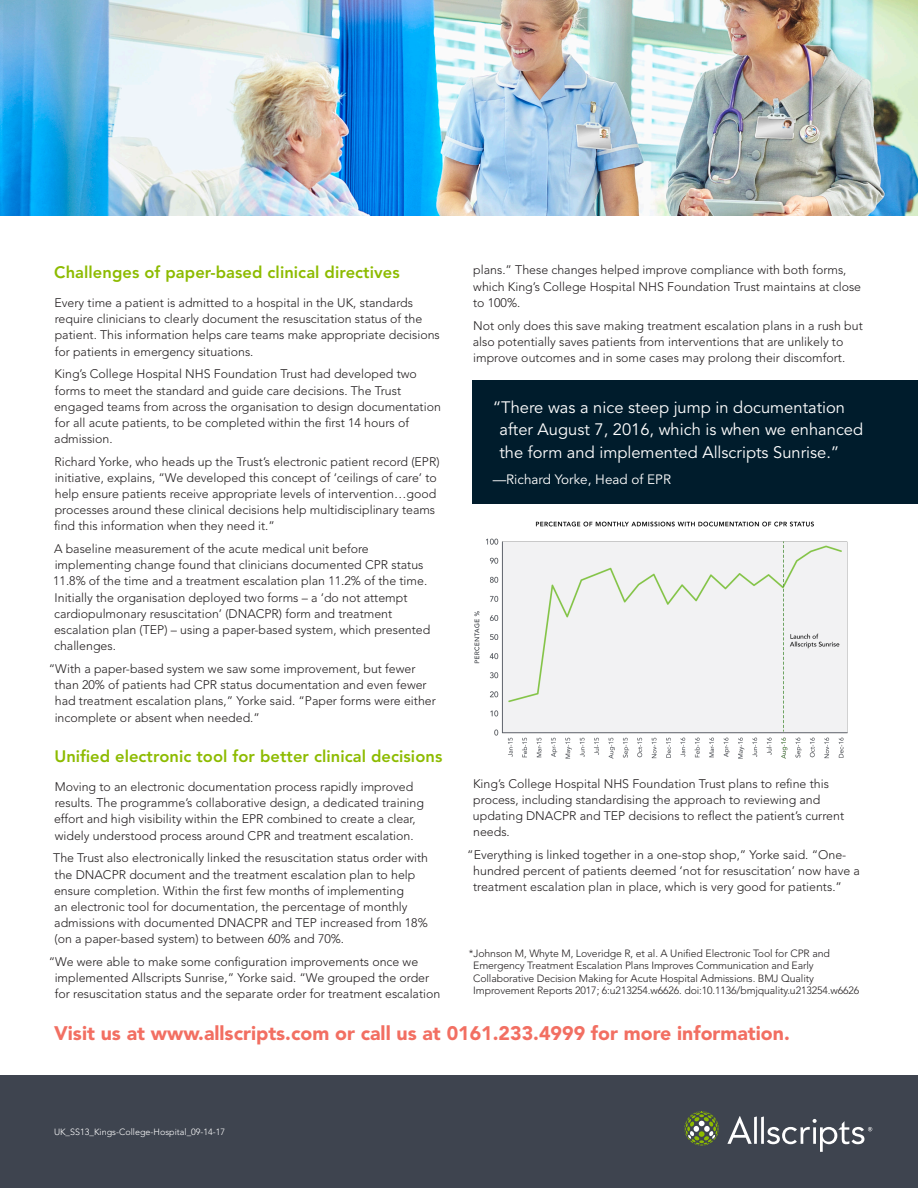
<style>
.page{position:relative;width:918px;height:1188px;background:#fff}
.page>*{position:absolute;margin:0;border:0;box-sizing:border-box;transform-origin:0 0}
.CTA{font:900 19.5px "Avenir LT Std";color:#f26f62}
.t1{font:16.5px/22.5px "Avenir LT Std";color:#fff}
.t2{font:800 16.5px "Avenir LT Std";letter-spacing:.005em;color:#8dbb00}
.Quote_Name{font:13.5px "Avenir LT Std";color:#fff}
.Bodycopy{font:300 12.3px/16.2px "Avenir LT Std";color:#231f20}
.Bodycopy-2{font:300 10.5px/12.6px "Avenir LT Std";letter-spacing:-.01em;color:#231f20}
.Copyright___File_Nam{font:300 9px "Avenir LT Std";color:#fff}
</style>
<div class="page">
<div style="left:0;top:1075px;width:918px;height:113px;background:#3e444f"></div>
<svg style="left:685px;top:1111px;width:34px;height:35px"></svg>
<svg style="left:727px;top:1116px;width:145px;height:36px"></svg>
<img style="left:0;top:0;width:918px;height:216px">
<div style="left:472px;top:380px;width:446px;height:124px;background:#001c2c"></div>
<img style="left:474px;top:521px;width:374px;height:238px">
<p class="t2" style="left:54px;top:262px;width:347px">Challenges of paper-based clinical directives</p>
<p class="Bodycopy" style="left:55px;top:295px;width:387px">Every time a patient is admitted to a hospital in the UK, standards require clinicians to clearly document the resuscitation status of the patient. This information helps care teams make appropriate decisions for patients in emergency situations.</p>
<p class="Bodycopy" style="left:54px;top:366px;width:388px">King’s College Hospital NHS Foundation Trust had developed two forms to meet the standard and guide care decisions. The Trust engaged teams from across the organisation to design documentation for all acute patients, to be completed within the first 14 hours of admission.</p>
<p class="Bodycopy" style="left:54px;top:453px;width:387px">Richard Yorke, who heads up the Trust’s electronic patient record (EPR) initiative, explains, “We developed this concept of ‘ceilings of care’ to help ensure patients receive appropriate levels of intervention…good processes around these clinical decisions help multidisciplinary teams find this information when they need it.”</p>
<p class="Bodycopy" style="left:53px;top:541px;width:379px">A baseline measurement of the acute medical unit before implementing change found that clinicians documented CPR status 11.8% of the time and a treatment escalation plan 11.2% of the time.<br>Initially the organisation deployed two forms – a ‘do not attempt cardiopulmonary resuscitation’ (DNACPR) form and treatment escalation plan (TEP) – using a paper-based system, which presented challenges.</p>
<p class="Bodycopy" style="left:55px;top:660px;width:383px;text-indent:-6px">“With a paper-based system we saw some improvement, but fewer than 20% of patients had CPR status documentation and even fewer had treatment escalation plans,” Yorke said. “Paper forms were either incomplete or absent when needed.”</p>
<p class="t2" style="left:54px;top:746px;width:390px">Unified electronic tool for better clinical decisions</p>
<p class="Bodycopy" style="left:54px;top:779px;width:371px">Moving to an electronic documentation process rapidly improved results. The programme’s collaborative design, a dedicated training effort and high visibility within the EPR combined to create a clear, widely understood process around CPR and treatment escalation.</p>
<p class="Bodycopy" style="left:53px;top:850px;width:376px">The Trust also electronically linked the resuscitation status order with the DNACPR document and the treatment escalation plan to help ensure completion. Within the first few months of implementing<br>an electronic tool for documentation, the percentage of monthly admissions with documented DNACPR and TEP increased from 18% (on a paper-based system) to between 60% and 70%.</p>
<p class="Bodycopy" style="left:55px;top:954px;width:387px;text-indent:-6px">“We were able to make some configuration improvements once we implemented Allscripts Sunrise,” Yorke said. “We grouped the order for resuscitation status and the separate order for treatment escalation</p>
<p class="Bodycopy" style="left:473px;top:262px;width:390px">plans.” These changes helped improve compliance with both forms, which King’s College Hospital NHS Foundation Trust maintains at close to 100%.</p>
<p class="Bodycopy" style="left:473px;top:317px;width:392px">Not only does this save making treatment escalation plans in a rush but also potentially saves patients from interventions that are unlikely to improve outcomes and in some cases may prolong their discomfort.</p>
<p class="t1" style="left:500px;top:396px;width:365px;text-indent:-7px">“There was a nice steep jump in documentation after August 7, 2016, which is when we enhanced the form and implemented Allscripts Sunrise.”</p>
<p class="Quote_Name" style="left:493px;top:471px;width:180px">—Richard Yorke, Head of EPR</p>
<p class="Bodycopy" style="left:473px;top:776px;width:373px">King’s College Hospital NHS Foundation Trust plans to refine this process, including standardising the approach to reviewing and updating DNACPR and TEP decisions to reflect the patient’s current needs.</p>
<p class="Bodycopy" style="left:473px;top:847px;width:388px;text-indent:-6px">“Everything is linked together in a one-stop shop,” Yorke said. “One&shy;hundred percent of patients deemed ‘not for resuscitation’ now have a treatment escalation plan in place, which is very good for patients.”</p>
<p class="Bodycopy-2" style="left:473px;top:947px;width:388px;text-indent:-4px">*Johnson M, Whyte M, Loveridge R, et al. A Unified Electronic Tool for CPR and Emergency Treatment Escalation Plans Improves Communication and Early Collaborative Decision Making for Acute Hospital Admissions. BMJ Quality Improvement Reports 2017; 6:u213254.w6626. doi:10.1136/bmjquality.u213254.w6626</p>
<p class="CTA" style="left:54px;top:1022px;width:737px">Visit us at www.allscripts.com or call us at 0161.233.4999 for more information.</p>
<p class="Copyright___File_Nam" style="left:54px;top:1127px;width:173px">UK_SS13_Kings-College-Hospital_09-14-17</p>
</div>
